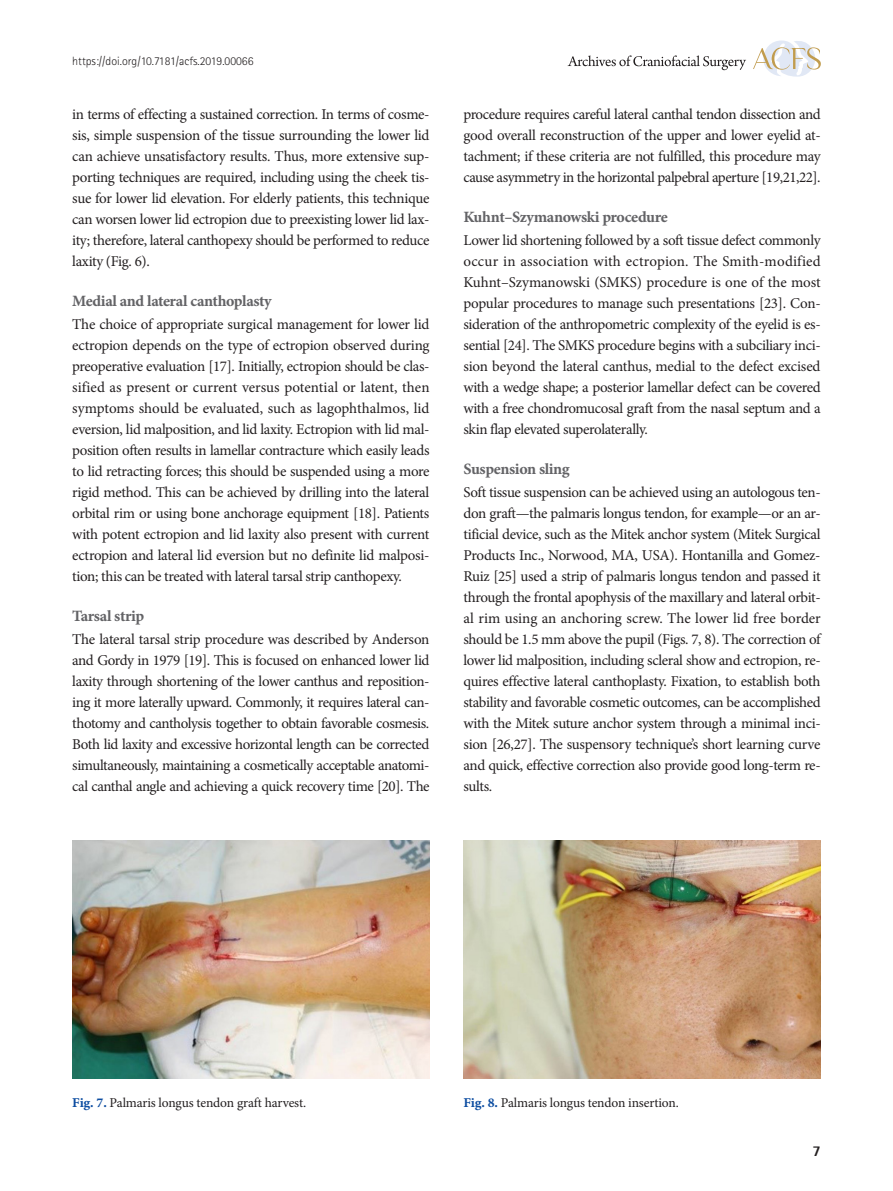
<style>
.page{position:relative;width:893px;height:1191px;background:#fff}
.page>*{position:absolute;margin:0;border:0;box-sizing:border-box;transform-origin:0 0}
.중제목{font:15.75px "Minion Pro Bold Capt";letter-spacing:-.025em;color:#636366}
.본문_0{font:15px/21px "Minion Pro";letter-spacing:-.03em;color:#231f20;text-align:justify}
.t1{font:800 15px "Rotis Semi Sans Std";color:#231f20}
.표그림제목{font:13.5px "Minion Pro";letter-spacing:-.015em;color:#231f20}
.t2{font:300 12px "Rotis Sans Serif Std";color:#231f20}
.s1{font-family:"Minion Pro Bold Capt";color:#0d4da1}
</style>
<div class="page">
<svg style="left:753px;top:40px;width:68px;height:37px"></svg>
<svg style="left:568px;top:55px;width:178px;height:15px"></svg>
<img style="left:72px;top:840px;width:357px;height:239px">
<img style="left:463px;top:840px;width:358px;height:239px">
<p class="t2" style="left:72px;top:54px;width:183px">https://doi.org/10.7181/acfs.2019.00066</p>
<p class="본문_0" style="left:72px;top:103px;width:359px">in terms of effecting a sustained correction. In terms of cosme&shy;sis, simple suspension of the tissue surrounding the lower lid can achieve unsatisfactory results. Thus, more extensive sup&shy;porting techniques are required, including using the cheek tis&shy;sue for lower lid elevation. For elderly patients, this technique can worsen lower lid ectropion due to preexisting lower lid lax&shy;ity; therefore, lateral canthopexy should be performed to reduce laxity (Fig. 6).</p>
<p class="중제목" style="left:72px;top:290px;width:201px">Medial and lateral canthoplasty</p>
<p class="본문_0" style="left:72px;top:313px;width:359px">The choice of appropriate surgical management for lower lid ectropion depends on the type of ectropion observed during preoperative evaluation [17]. Initially, ectropion should be clas&shy;sified as present or current versus potential or latent, then symptoms should be evaluated, such as lagophthalmos, lid eversion, lid malposition, and lid laxity. Ectropion with lid mal&shy;position often results in lamellar contracture which easily leads to lid retracting forces; this should be suspended using a more rigid method. This can be achieved by drilling into the lateral orbital rim or using bone anchorage equipment [18]. Patients with potent ectropion and lid laxity also present with current ectropion and lateral lid eversion but no definite lid malposi&shy;tion; this can be treated with lateral tarsal strip canthopexy.</p>
<p class="중제목" style="left:72px;top:605px;width:73px">Tarsal strip</p>
<p class="본문_0" style="left:72px;top:628px;width:359px">The lateral tarsal strip procedure was described by Anderson and Gordy in 1979 [19]. This is focused on enhanced lower lid laxity through shortening of the lower canthus and reposition&shy;ing it more laterally upward. Commonly, it requires lateral can&shy;thotomy and cantholysis together to obtain favorable cosmesis.<br>Both lid laxity and excessive horizontal length can be corrected simultaneously, maintaining a cosmetically acceptable anatomi&shy;cal canthal angle and achieving a quick recovery time [20]. The</p>
<p class="본문_0" style="left:463px;top:103px;width:359px">procedure requires careful lateral canthal tendon dissection and good overall reconstruction of the upper and lower eyelid at&shy;tachment; if these criteria are not fulfilled, this procedure may cause asymmetry in the horizontal palpebral aperture [19,21,22].</p>
<p class="중제목" style="left:463px;top:206px;width:206px">Kuhnt–Szymanowski procedure</p>
<p class="본문_0" style="left:463px;top:229px;width:359px">Lower lid shortening followed by a soft tissue defect commonly occur in association with ectropion. The Smith-modified Kuhnt–Szymanowski (SMKS) procedure is one of the most popular procedures to manage such presentations [23]. Con&shy;sideration of the anthropometric complexity of the eyelid is es&shy;sential [24]. The SMKS procedure begins with a subciliary inci&shy;sion beyond the lateral canthus, medial to the defect excised with a wedge shape; a posterior lamellar defect can be covered with a free chondromucosal graft from the nasal septum and a skin flap elevated superolaterally.</p>
<p class="중제목" style="left:463px;top:458px;width:108px">Suspension sling</p>
<p class="본문_0" style="left:463px;top:481px;width:359px">Soft tissue suspension can be achieved using an autologous ten&shy;don graft—the palmaris longus tendon, for example—or an ar&shy;tificial device, such as the Mitek anchor system (Mitek Surgical Products Inc., Norwood, MA, USA). Hontanilla and Gomez-Ruiz [25] used a strip of palmaris longus tendon and passed it through the frontal apophysis of the maxillary and lateral orbit&shy;al rim using an anchoring screw. The lower lid free border should be 1.5 mm above the pupil (Figs. 7, 8). The correction of lower lid malposition, including scleral show and ectropion, re&shy;quires effective lateral canthoplasty. Fixation, to establish both stability and favorable cosmetic outcomes, can be accomplished with the Mitek suture anchor system through a minimal inci&shy;sion [26,27]. The suspensory technique’s short learning curve and quick, effective correction also provide good long-term re&shy;sults.</p>
<p class="표그림제목" style="left:72px;top:1093px;width:235px"><span class="s1">Fig. 7.</span> Palmaris longus tendon graft harvest.</p>
<p class="표그림제목" style="left:463px;top:1093px;width:217px"><span class="s1">Fig. 8.</span> Palmaris longus tendon insertion.</p>
<p class="t1" style="left:812px;top:1141px;width:10px">7</p>
</div>
